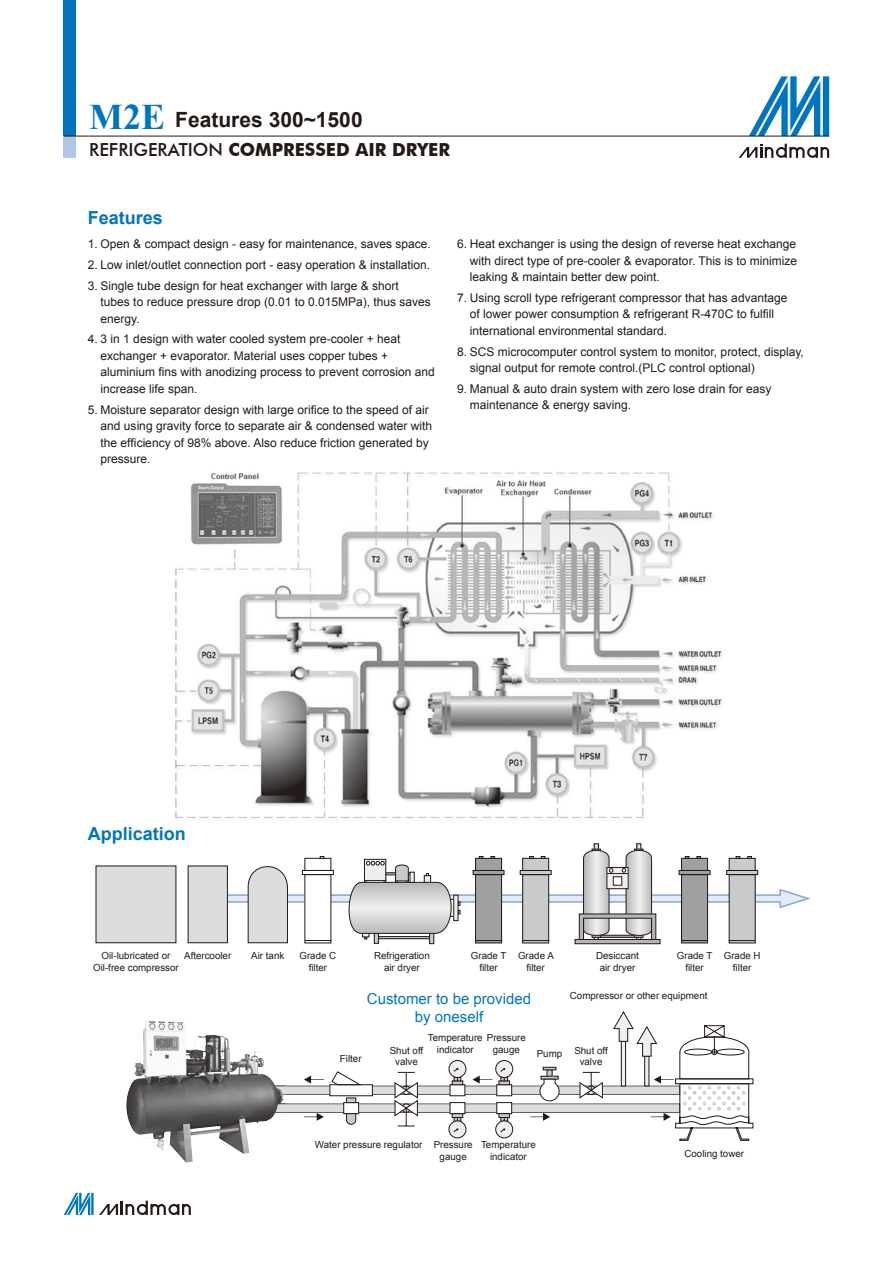
<style>
.page{position:relative;width:893px;height:1263px;background:#fff}
.page>*{position:absolute;margin:0;border:0;box-sizing:border-box;transform-origin:0 0}
.t1{font:700 21px "Arial";color:#231916}
.t2{font:700 18px "Futura BT";color:#231916}
.t3{font:700 18px "Arial";color:#0075be}
.t4{font:15px "Arial";color:#0075be}
.t5{font:12px/16.5px "Arial";color:#231916}
.t6{font:9.75px "Arial";color:#231916}
.s1{font-family:"Times New Roman";font-size:36px;color:#0075be}
.s2{font-weight:500}
</style>
<div class="page">
<svg style="left:749px;top:76px;width:80px;height:60px"></svg>
<svg style="left:739px;top:144px;width:90px;height:14px"></svg>
<div style="left:64px;top:0;width:12px;height:136px;background:#0075be"></div>
<div style="left:64px;top:136px;width:12px;height:21px;background:#b1c5e6"></div>
<hr style="left:64px;top:136px;width:765px;height:1px;background:#231916">
<svg style="left:64px;top:1193px;width:127px;height:22px"></svg>
<svg style="left:237px;top:1011px;width:517px;height:133px"></svg>
<img style="left:237px;top:1103px;width:49px;height:10px">
<img style="left:237px;top:1086px;width:49px;height:9px">
<div style="left:96px;top:866px;width:80px;height:77px;background:#dcdddd"></div>
<div style="left:188px;top:866px;width:39px;height:77px;background:#dcdddd"></div>
<svg style="left:215px;top:843px;width:596px;height:101px"></svg>
<img style="left:126px;top:1021px;width:39px;height:129px">
<img style="left:175px;top:472px;width:548px;height:348px">
<p class="t1" style="left:89px;top:106px;width:275px"><span class="s1">M2E</span> Features 300~1500</p>
<h2 class="t2" style="left:89px;top:139px;width:362px"><span class="s2">REFRIGERATION</span> COMPRESSED AIR DRYER</h2>
<p class="t3" style="left:88px;top:206px;width:77px">Features</p>
<p class="t5" style="left:88px;top:236px;width:344px">1. Open &amp; compact design - easy for maintenance, saves space.</p>
<p class="t5" style="left:88px;top:256px;width:344px">2. Low inlet/outlet connection port - easy operation &amp; installation.</p>
<p class="t5" style="left:101px;top:277px;width:332px;text-indent:-13px">3. Single tube design for heat exchanger with large &amp; short tubes to reduce pressure drop (0.01 to 0.015MPa), thus saves energy.</p>
<p class="t5" style="left:101px;top:331px;width:336px;text-indent:-13px">4. 3 in 1 design with water cooled system pre-cooler + heat exchanger + evaporator. Material uses copper tubes + aluminium fins with anodizing process to prevent corrosion and increase life span.</p>
<p class="t5" style="left:101px;top:401px;width:333px;text-indent:-13px">5. Moisture separator design with large orifice to the speed of air and using gravity force to separate air &amp; condensed water with the efficiency of 98% above. Also reduce friction generated by pressure.</p>
<p class="t5" style="left:470px;top:236px;width:329px;text-align:justify;text-indent:-13px">6. Heat exchanger is using the design of reverse heat exchange with direct type of pre-cooler &amp; evaporator. This is to minimize leaking &amp; maintain better dew point.</p>
<p class="t5" style="left:470px;top:289px;width:319px;text-indent:-13px">7. Using scroll type refrigerant compressor that has advantage of lower power consumption &amp; refrigerant R-470C to fulfill international environmental standard.</p>
<p class="t5" style="left:470px;top:343px;width:335px;text-indent:-13px">8. SCS microcomputer control system to monitor, protect, display, signal output for remote control.(PLC control optional)</p>
<p class="t5" style="left:470px;top:380px;width:303px;text-indent:-13px">9. Manual &amp; auto drain system with zero lose drain for easy maintenance &amp; energy saving.</p>
<p class="t3" style="left:88px;top:822px;width:100px">Application</p>
<p class="t6" style="left:102px;top:949px;width:70px">Oil-lubricated or</p>
<p class="t6" style="left:93px;top:961px;width:87px">Oil-free compressor</p>
<p class="t6" style="left:184px;top:949px;width:49px">Aftercooler</p>
<p class="t6" style="left:251px;top:949px;width:35px">Air tank</p>
<p class="t6" style="left:299px;top:949px;width:38px">Grade C</p>
<p class="t6" style="left:309px;top:961px;width:20px">filter</p>
<p class="t6" style="left:374px;top:949px;width:57px">Refrigeration</p>
<p class="t6" style="left:384px;top:961px;width:37px">air dryer</p>
<p class="t6" style="left:471px;top:949px;width:37px">Grade T</p>
<p class="t6" style="left:479px;top:961px;width:20px">filter</p>
<p class="t6" style="left:518px;top:949px;width:37px">Grade A</p>
<p class="t6" style="left:526px;top:961px;width:20px">filter</p>
<p class="t6" style="left:596px;top:949px;width:44px">Desiccant</p>
<p class="t6" style="left:600px;top:961px;width:37px">air dryer</p>
<p class="t6" style="left:677px;top:949px;width:37px">Grade T</p>
<p class="t6" style="left:685px;top:961px;width:20px">filter</p>
<p class="t6" style="left:724px;top:949px;width:38px">Grade H</p>
<p class="t6" style="left:733px;top:961px;width:20px">filter</p>
<p class="t4" style="left:367px;top:988px;width:166px">Customer to be provided</p>
<p class="t4" style="left:415px;top:1006px;width:70px">by oneself</p>
<p class="t6" style="left:340px;top:1052px;width:23px">Filter</p>
<p class="t6" style="left:428px;top:1031px;width:99px">Temperature Pressure</p>
<p class="t6" style="left:493px;top:1043px;width:29px">gauge</p>
<p class="t6" style="left:390px;top:1044px;width:35px">Shut off</p>
<p class="t6" style="left:437px;top:1043px;width:38px">indicator</p>
<p class="t6" style="left:395px;top:1055px;width:24px">valve</p>
<p class="t6" style="left:537px;top:1047px;width:27px">Pump</p>
<p class="t6" style="left:570px;top:989px;width:139px">Compressor or other equipment</p>
<p class="t6" style="left:574px;top:1044px;width:35px">Shut off</p>
<p class="t6" style="left:580px;top:1055px;width:24px">valve</p>
<p class="t6" style="left:315px;top:1139px;width:109px">Water pressure regulator</p>
<p class="t6" style="left:434px;top:1139px;width:41px">Pressure</p>
<p class="t6" style="left:440px;top:1150px;width:29px">gauge</p>
<p class="t6" style="left:481px;top:1139px;width:56px">Temperature</p>
<p class="t6" style="left:490px;top:1150px;width:38px">indicator</p>
<p class="t6" style="left:684px;top:1147px;width:61px">Cooling tower</p>
</div>
